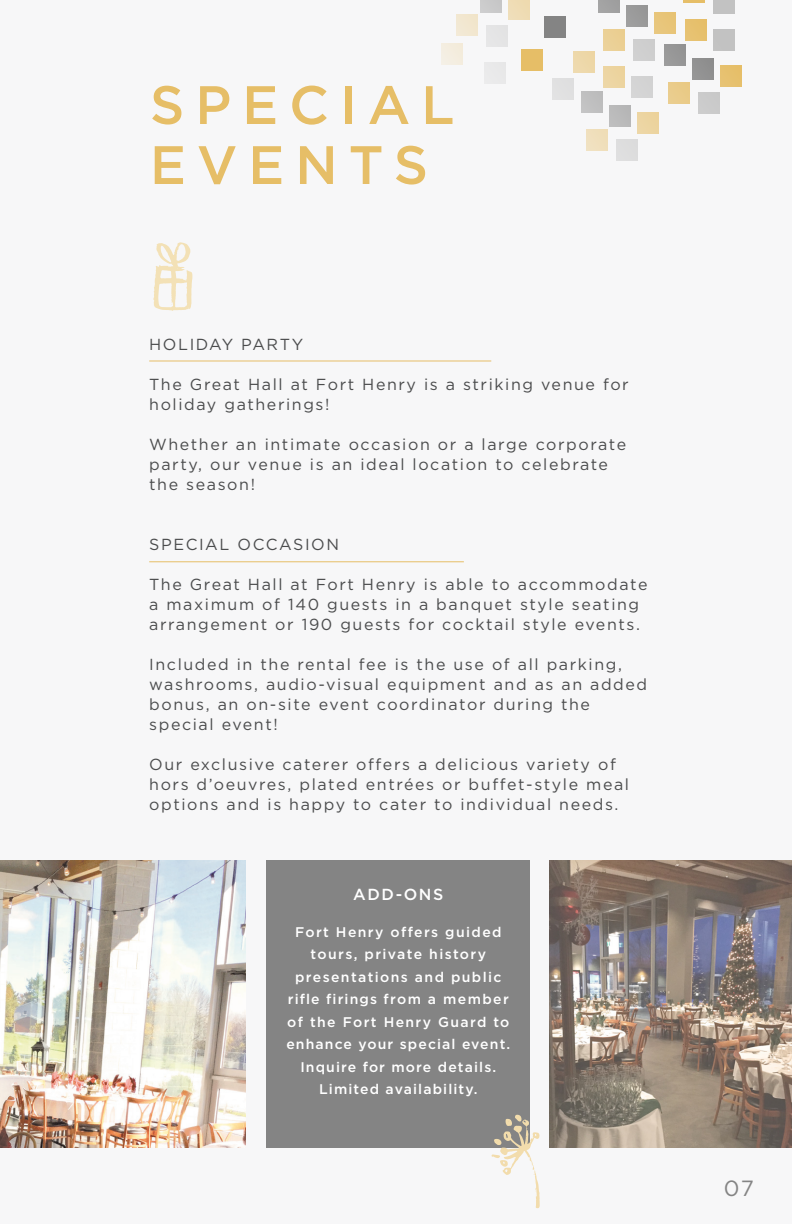
<style>
.page{position:relative;width:792px;height:1224px;background:#f7f7f8}
.page>*{position:absolute;margin:0;border:0;box-sizing:border-box;transform-origin:0 0}
.t1{font:72px "B Minds Extras";color:#f3e1b6}
.t2{font:500 54px "Gotham";letter-spacing:.2em;color:#e6be67}
.t3{font:22px "Gotham";color:#848484}
.t4{font:16px/20px "Gotham";letter-spacing:.1em;color:#4b4c4d}
.t5{font:500 16px "Gotham";letter-spacing:.1em;color:#fff}
.t6{font:500 14px/22.4px "Gotham";letter-spacing:.085em;color:#fff;text-align:center}
</style>
<div class="page">
<img style="left:0;top:860px;width:245px;height:288px">
<div style="left:603px;top:29px;width:21px;height:21px;background:#ebd095"></div>
<div style="left:668px;top:82px;width:22px;height:21px;background:#eacb8a"></div>
<hr style="left:683px;top:0;width:22px;height:3px;background:#e6be67">
<div style="left:586px;top:129px;width:21px;height:21px;background:#f0dfbc"></div>
<div style="left:655px;top:13px;width:21px;height:21px;background:#e8c579"></div>
<div style="left:720px;top:65px;width:21px;height:21px;background:#e6c06e"></div>
<div style="left:638px;top:113px;width:21px;height:21px;background:#ecd4a1"></div>
<div style="left:685px;top:19px;width:21px;height:21px;background:#e6c16e"></div>
<div style="left:603px;top:66px;width:21px;height:21px;background:#ecd5a1"></div>
<div style="left:627px;top:5px;width:21px;height:21px;background:#9a9a9a"></div>
<div style="left:692px;top:58px;width:21px;height:21px;background:#919191"></div>
<div style="left:610px;top:106px;width:21px;height:21px;background:#bababa"></div>
<div style="left:599px;top:0;width:21px;height:13px;background:#a2a2a2"></div>
<div style="left:664px;top:44px;width:21px;height:21px;background:#979798"></div>
<div style="left:582px;top:92px;width:21px;height:21px;background:#bfbfc0"></div>
<div style="left:633px;top:40px;width:22px;height:21px;background:#cfcfcf"></div>
<div style="left:699px;top:93px;width:21px;height:21px;background:#cbcbcb"></div>
<div style="left:714px;top:0;width:21px;height:13px;background:#c2c2c2"></div>
<div style="left:616px;top:140px;width:22px;height:21px;background:#ddddde"></div>
<div style="left:713px;top:30px;width:22px;height:21px;background:#c2c2c2"></div>
<div style="left:631px;top:77px;width:21px;height:21px;background:#d4d4d4"></div>
<div style="left:456px;top:15px;width:22px;height:21px;background:#f2e7d0"></div>
<div style="left:508px;top:0;width:21px;height:19px;background:#efdcb4"></div>
<div style="left:573px;top:51px;width:22px;height:21px;background:#edd8a9"></div>
<div style="left:442px;top:44px;width:21px;height:21px;background:#f4ede0"></div>
<div style="left:480px;top:0;width:21px;height:12px;background:#cacacb"></div>
<div style="left:487px;top:25px;width:21px;height:21px;background:#e4e4e5"></div>
<div style="left:552px;top:78px;width:21px;height:21px;background:#e0e0e1"></div>
<div style="left:484px;top:62px;width:22px;height:21px;background:#e9e9ea"></div>
<div style="left:545px;top:16px;width:21px;height:21px;background:#848484"></div>
<div style="left:522px;top:49px;width:21px;height:21px;background:#e6be67"></div>
<hr style="left:149px;top:361px;width:342px;height:1px;background:#e6be67">
<hr style="left:149px;top:561px;width:315px;height:1px;background:#e6be67">
<div style="left:266px;top:860px;width:264px;height:288px;background:#848484"></div>
<svg style="left:491px;top:1114px;width:49px;height:94px"></svg>
<img style="left:550px;top:860px;width:242px;height:288px">
<p class="t2" style="left:150px;top:70px;width:306px">SPECIAL</p>
<p class="t2" style="left:150px;top:130px;width:280px">EVENTS</p>
<p class="t1" style="left:150px;top:245px;width:48px">s</p>
<p class="t4" style="left:149px;top:334px;width:155px">HOLIDAY PARTY</p>
<p class="t4" style="left:149px;top:374px;width:481px">The Great Hall at Fort Henry is a striking venue for holiday gatherings!</p>
<p class="t4" style="left:149px;top:434px;width:478px">Whether an intimate occasion or a large corporate party, our venue is an ideal location to celebrate the season!</p>
<p class="t4" style="left:149px;top:534px;width:191px">SPECIAL OCCASION</p>
<p class="t4" style="left:149px;top:574px;width:500px">The Great Hall at Fort Henry is able to accommodate a maximum of 140 guests in a banquet style seating arrangement or 190 guests for cocktail style events.</p>
<p class="t4" style="left:149px;top:654px;width:500px">Included in the rental fee is the use of all parking, washrooms, audio-visual equipment and as an added bonus, an on-site event coordinator during the special event!</p>
<p class="t4" style="left:149px;top:754px;width:481px">Our exclusive caterer offers a delicious variety of hors d’oeuvres, plated entrées or buffet-style meal options and is happy to cater to individual needs.</p>
<p class="t5" style="left:353px;top:884px;width:92px">ADD-ONS</p>
<p class="t6" style="left:286px;top:921px;width:225px">Fort Henry offers guided tours, private history presentations and public rifle firings from a member of the Fort Henry Guard to enhance your special event.<br>Inquire for more details.<br>Limited availability.</p>
<p class="t3" style="left:724px;top:1174px;width:32px">07</p>
</div>
